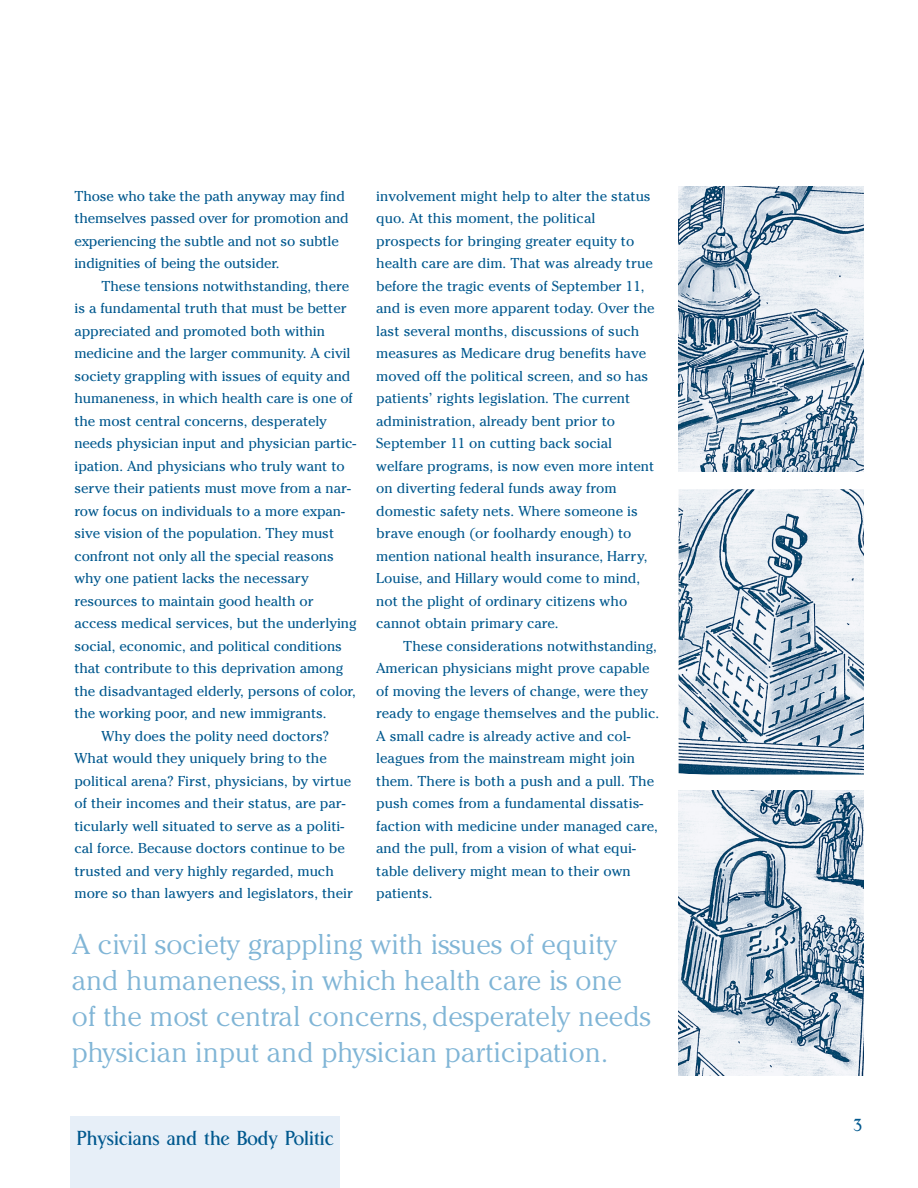
<style>
.page{position:relative;width:918px;height:1188px;background:#fff}
.page>*{position:absolute;margin:0;border:0;box-sizing:border-box;transform-origin:0 0}
.t1{font:300 28.5px/36px "Cheltenham";color:#80b5d6}
.t2{font:21px "Central Station";letter-spacing:-.03em;color:#00588e}
.t3{font:18px "Central Station";color:#00588e}
.t4{font:14.25px/22.5px "Cheltenham";color:#00588e}
</style>
<div class="page">
<div style="left:70px;top:1116px;width:270px;height:72px;background:#e7eff8"></div>
<img style="left:679px;top:186px;width:185px;height:285px">
<img style="left:679px;top:489px;width:185px;height:286px">
<img style="left:679px;top:791px;width:185px;height:285px">
<p class="t4" style="left:74px;top:186px;width:276px">Those who take the path anyway may find themselves passed over for promotion and experiencing the subtle and not so subtle indignities of being the outsider.</p>
<p class="t4" style="left:101px;top:276px;width:249px">These tensions notwithstanding, there</p>
<p class="t4" style="left:74px;top:298px;width:274px">is a fundamental truth that must be better</p>
<p class="t4" style="left:74px;top:321px;width:252px">appreciated and promoted both within</p>
<p class="t4" style="left:74px;top:343px;width:278px">medicine and the larger community. A civil</p>
<p class="t4" style="left:74px;top:366px;width:278px">society grappling with issues of equity and</p>
<p class="t4" style="left:74px;top:388px;width:280px">humaneness, in which health care is one of</p>
<p class="t4" style="left:74px;top:411px;width:254px">the most central concerns, desperately</p>
<p class="t4" style="left:74px;top:433px;width:283px">needs physician input and physician partic-</p>
<p class="t4" style="left:74px;top:456px;width:272px">ipation. And physicians who truly want to</p>
<p class="t4" style="left:74px;top:478px;width:278px">serve their patients must move from a nar-</p>
<p class="t4" style="left:74px;top:501px;width:272px">row focus on individuals to a more expan-</p>
<p class="t4" style="left:74px;top:523px;width:261px">sive vision of the population. They must</p>
<p class="t4" style="left:74px;top:546px;width:261px">confront not only all the special reasons</p>
<p class="t4" style="left:74px;top:568px;width:236px">why one patient lacks the necessary</p>
<p class="t4" style="left:74px;top:591px;width:241px">resources to maintain good health or</p>
<p class="t4" style="left:74px;top:613px;width:284px">access medical services, but the underlying</p>
<p class="t4" style="left:74px;top:636px;width:269px">social, economic, and political conditions</p>
<p class="t4" style="left:74px;top:658px;width:270px">that contribute to this deprivation among</p>
<p class="t4" style="left:74px;top:681px;width:283px">the disadvantaged elderly, persons of color,</p>
<p class="t4" style="left:74px;top:703px;width:254px">the working poor, and new immigrants.</p>
<p class="t4" style="left:101px;top:726px;width:229px">Why does the polity need doctors?</p>
<p class="t4" style="left:74px;top:748px;width:254px">What would they uniquely bring to the</p>
<p class="t4" style="left:74px;top:771px;width:278px">political arena? First, physicians, by virtue</p>
<p class="t4" style="left:74px;top:793px;width:273px">of their incomes and their status, are par-</p>
<p class="t4" style="left:74px;top:816px;width:271px">ticularly well situated to serve as a politi-</p>
<p class="t4" style="left:74px;top:838px;width:272px">cal force. Because doctors continue to be</p>
<p class="t4" style="left:74px;top:861px;width:261px">trusted and very highly regarded, much</p>
<p class="t4" style="left:74px;top:883px;width:280px">more so than lawyers and legislators, their</p>
<p class="t4" style="left:376px;top:186px;width:280px">involvement might help to alter the status quo. At this moment, the political prospects for bringing greater equity to health care are dim. That was already true before the tragic events of September 11, and is even more apparent today. Over the last several months, discussions of such measures as Medicare drug benefits have moved off the political screen, and so has patients’ rights legislation. The current administration, already bent prior to September 11 on cutting back social welfare programs, is now even more intent on diverting federal funds away from domestic safety nets. Where someone is brave enough (or foolhardy enough) to mention national health insurance, Harry, Louise, and Hillary would come to mind, not the plight of ordinary citizens who cannot obtain primary care.</p>
<p class="t4" style="left:376px;top:636px;width:285px;text-indent:27px">These considerations notwithstanding, American physicians might prove capable of moving the levers of change, were they ready to engage themselves and the public.<br>A small cadre is already active and col&shy;leagues from the mainstream might join them. There is both a push and a pull. The push comes from a fundamental dissatis&shy;faction with medicine under managed care, and the pull, from a vision of what equi&shy;table delivery might mean to their own patients.</p>
<h1 class="t1" style="left:72px;top:929px;width:581px">A civil society grappling with issues of equity and humaneness, in which health care is one of the most central concerns, desperately needs physician input and physician participation.</h1>
<h2 class="t2" style="left:76px;top:1130px;width:259px">Physicians and the Body Politic</h2>
<p class="t3" style="left:853px;top:1119px;width:11px">3</p>
</div>
